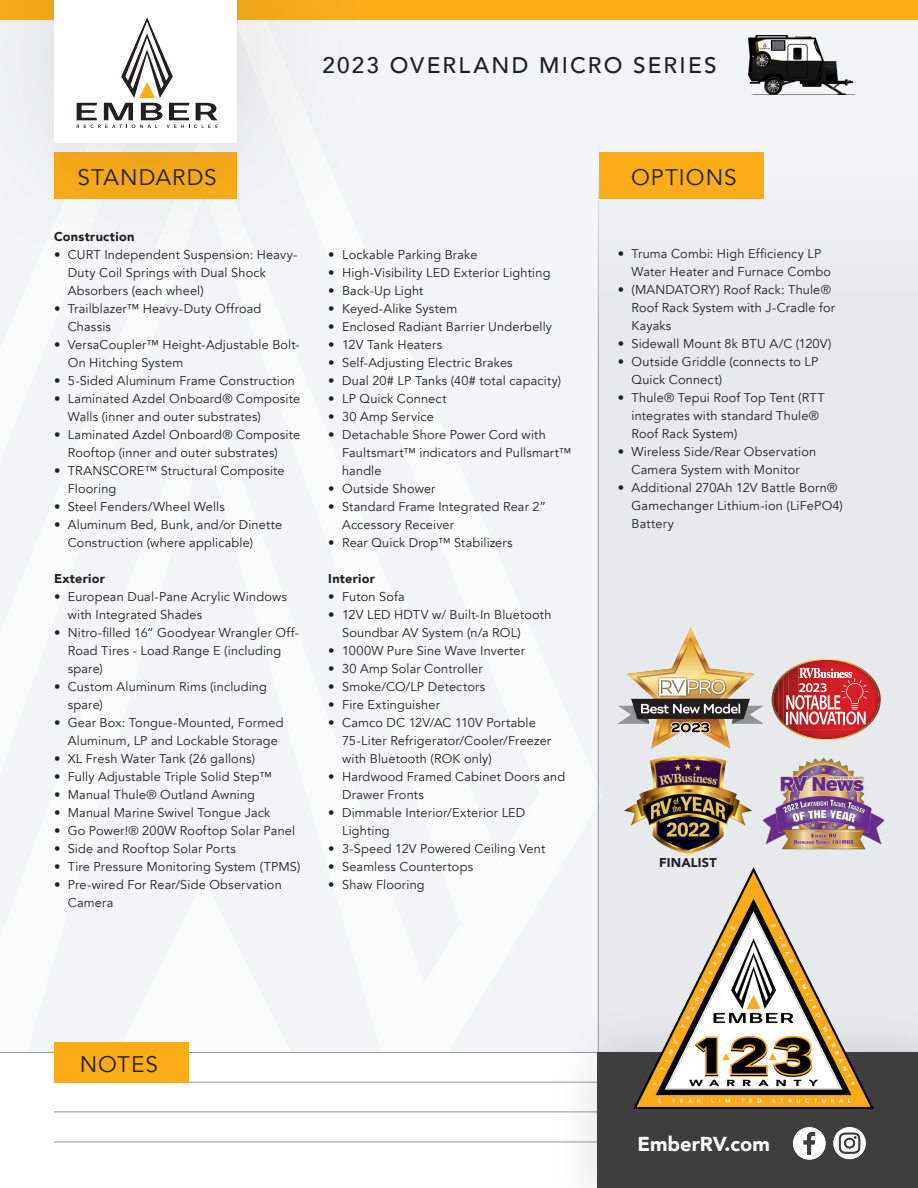
<style>
.page{position:relative;width:918px;height:1188px;background:#fff}
.page>*{position:absolute;margin:0;border:0;box-sizing:border-box;transform-origin:0 0}
.t1{font:500 22.5px "Avenir";letter-spacing:.095em;color:#231f20}
.t2{font:22.5px "Avenir";letter-spacing:.045em;color:#231f20}
.t3{font:900 20.1px "Avenir";color:#fff}
.t4{font:12.75px/18px "Avenir";letter-spacing:.015em;color:#231f20}
.t5{font:900 12.75px "Avenir";letter-spacing:.015em;color:#231f20}
</style>
<div class="page">
<div style="left:0;top:19px;width:603px;height:1093px;background:#f3f6f7"></div>
<svg style="left:80px;top:879px;width:248px;height:233px;fill:#f3f6f7"></svg>
<div style="left:598px;top:50px;width:320px;height:1003px;background:#e6eaec"></div>
<div style="left:599px;top:153px;width:165px;height:46px;background:#faad19"></div>
<div style="left:0;top:0;width:918px;height:19px;background:#faad19"></div>
<hr style="left:598px;top:83px;width:1px;height:1105px;background:#939598">
<hr style="left:54px;top:1082px;width:810px;height:1px;background:#939598">
<hr style="left:54px;top:1112px;width:544px;height:1px;background:#939598">
<hr style="left:54px;top:1142px;width:544px;height:1px;background:#939598">
<hr style="left:0;top:1052px;width:918px;height:1px;background:#939598">
<div style="left:54px;top:1042px;width:134px;height:41px;background:#faad19"></div>
<div style="left:548px;top:1003px;width:370px;height:185px;background:#231f20;opacity:.16"></div>
<div style="left:598px;top:1053px;width:320px;height:135px;background:#3e3e3f"></div>
<img style="left:793px;top:1127px;width:33px;height:33px">
<img style="left:833px;top:1127px;width:33px;height:33px">
<div style="left:0;top:0;width:384px;height:290px;background:#231f20;opacity:.16"></div>
<div style="left:54px;top:0;width:183px;height:142px;background:#fff"></div>
<svg style="left:77px;top:17px;width:140px;height:111px"></svg>
<img style="left:762px;top:757px;width:123px;height:93px">
<img style="left:625px;top:756px;width:126px;height:98px">
<img style="left:633px;top:868px;width:240px;height:240px">
<svg style="left:772px;top:659px;width:109px;height:81px"></svg>
<img style="left:618px;top:627px;width:145px;height:121px">
<img style="left:748px;top:36px;width:108px;height:59px">
<p class="t1" style="left:323px;top:45px;width:396px">2023 OVERLAND MICRO SERIES</p>
<p class="t2" style="left:77px;top:163px;width:141px">STANDARDS</p>
<p class="t2" style="left:631px;top:163px;width:107px">OPTIONS</p>
<p class="t5" style="left:54px;top:225px;width:82px">Construction</p>
<p class="t4" style="left:68px;top:245px;width:231px;text-indent:-14px">• CURT Independent Suspension: Heavy-<br>Duty Coil Springs with Dual Shock<br>Absorbers (each wheel)</p>
<p class="t4" style="left:68px;top:299px;width:195px;text-indent:-14px">• Trailblazer™ Heavy-Duty Offroad<br>Chassis</p>
<p class="t4" style="left:68px;top:335px;width:234px;text-indent:-14px">• VersaCoupler™ Height-Adjustable Bolt-<br>On Hitching System</p>
<p class="t4" style="left:54px;top:371px;width:243px">• 5-Sided Aluminum Frame Construction</p>
<p class="t4" style="left:68px;top:389px;width:234px;text-indent:-14px">• Laminated Azdel Onboard® Composite<br>Walls (inner and outer substrates)</p>
<p class="t4" style="left:68px;top:425px;width:234px;text-indent:-14px">• Laminated Azdel Onboard® Composite<br>Rooftop (inner and outer substrates)</p>
<p class="t4" style="left:68px;top:461px;width:218px;text-indent:-14px">• TRANSCORE™ Structural Composite<br>Flooring</p>
<p class="t4" style="left:54px;top:497px;width:172px">• Steel Fenders/Wheel Wells</p>
<p class="t4" style="left:68px;top:515px;width:216px;text-indent:-14px">• Aluminum Bed, Bunk, and/or Dinette<br>Construction (where applicable)</p>
<p class="t5" style="left:54px;top:567px;width:52px">Exterior</p>
<p class="t4" style="left:68px;top:587px;width:221px;text-indent:-14px">• European Dual-Pane Acrylic Windows with Integrated Shades</p>
<p class="t4" style="left:68px;top:623px;width:233px;text-indent:-14px">• Nitro-filled 16” Goodyear Wrangler Off-<br>Road Tires - Load Range E (including spare)</p>
<p class="t4" style="left:68px;top:677px;width:201px;text-indent:-14px">• Custom Aluminum Rims (including spare)</p>
<p class="t4" style="left:68px;top:713px;width:217px;text-indent:-14px">• Gear Box: Tongue-Mounted, Formed<br>Aluminum, LP and Lockable Storage</p>
<p class="t4" style="left:54px;top:749px;width:203px">• XL Fresh Water Tank (26 gallons)</p>
<p class="t4" style="left:54px;top:767px;width:219px">• Fully Adjustable Triple Solid Step™</p>
<p class="t4" style="left:54px;top:785px;width:203px">• Manual Thule® Outland Awning</p>
<p class="t4" style="left:54px;top:803px;width:218px">• Manual Marine Swivel Tongue Jack</p>
<p class="t4" style="left:54px;top:821px;width:243px">• Go Power!® 200W Rooftop Solar Panel</p>
<p class="t4" style="left:54px;top:839px;width:183px">• Side and Rooftop Solar Ports</p>
<p class="t4" style="left:54px;top:857px;width:248px">• Tire Pressure Monitoring System (TPMS)</p>
<p class="t4" style="left:68px;top:875px;width:215px;text-indent:-14px">• Pre-wired For Rear/Side Observation<br>Camera</p>
<p class="t4" style="left:328px;top:245px;width:151px">• Lockable Parking Brake</p>
<p class="t4" style="left:328px;top:263px;width:224px">• High-Visibility LED Exterior Lighting</p>
<p class="t4" style="left:328px;top:281px;width:97px">• Back-Up Light</p>
<p class="t4" style="left:328px;top:299px;width:130px">• Keyed-Alike System</p>
<p class="t4" style="left:328px;top:317px;width:225px">• Enclosed Radiant Barrier Underbelly</p>
<p class="t4" style="left:328px;top:335px;width:115px">• 12V Tank Heaters</p>
<p class="t4" style="left:328px;top:353px;width:186px">• Self-Adjusting Electric Brakes</p>
<p class="t4" style="left:328px;top:371px;width:234px">• Dual 20# LP Tanks (40# total capacity)</p>
<p class="t4" style="left:328px;top:389px;width:120px">• LP Quick Connect</p>
<p class="t4" style="left:328px;top:407px;width:107px">• 30 Amp Service</p>
<p class="t4" style="left:342px;top:425px;width:231px;text-indent:-14px">• Detachable Shore Power Cord with<br>Faultsmart™ indicators and Pullsmart™ handle</p>
<p class="t4" style="left:328px;top:479px;width:109px">• Outside Shower</p>
<p class="t4" style="left:342px;top:497px;width:206px;text-indent:-14px">• Standard Frame Integrated Rear 2”<br>Accessory Receiver</p>
<p class="t4" style="left:328px;top:533px;width:186px">• Rear Quick Drop™ Stabilizers</p>
<p class="t5" style="left:328px;top:567px;width:48px">Interior</p>
<p class="t4" style="left:328px;top:587px;width:78px">• Futon Sofa</p>
<p class="t4" style="left:342px;top:605px;width:211px;text-indent:-14px">• 12V LED HDTV w/ Built-In Bluetooth<br>Soundbar AV System (n/a ROL)</p>
<p class="t4" style="left:328px;top:641px;width:198px">• 1000W Pure Sine Wave Inverter</p>
<p class="t4" style="left:328px;top:659px;width:156px">• 30 Amp Solar Controller</p>
<p class="t4" style="left:328px;top:677px;width:158px">• Smoke/CO/LP Detectors</p>
<p class="t4" style="left:328px;top:695px;width:113px">• Fire Extinguisher</p>
<p class="t4" style="left:342px;top:713px;width:211px;text-indent:-14px">• Camco DC 12V/AC 110V Portable<br>75-Liter Refrigerator/Cooler/Freezer with Bluetooth (ROK only)</p>
<p class="t4" style="left:342px;top:767px;width:225px;text-indent:-14px">• Hardwood Framed Cabinet Doors and<br>Drawer Fronts</p>
<p class="t4" style="left:342px;top:803px;width:185px;text-indent:-14px">• Dimmable Interior/Exterior LED<br>Lighting</p>
<p class="t4" style="left:328px;top:839px;width:218px">• 3-Speed 12V Powered Ceiling Vent</p>
<p class="t4" style="left:328px;top:857px;width:146px">• Seamless Countertops</p>
<p class="t4" style="left:328px;top:875px;width:98px">• Shaw Flooring</p>
<p class="t4" style="left:632px;top:245px;width:201px;text-indent:-14px">• Truma Combi: High Efficiency LP<br>Water Heater and Furnace Combo</p>
<p class="t4" style="left:632px;top:281px;width:205px;text-indent:-14px">• (MANDATORY) Roof Rack: Thule®<br>Roof Rack System with J-Cradle for<br>Kayaks</p>
<p class="t4" style="left:618px;top:335px;width:215px">• Sidewall Mount 8k BTU A/C (120V)</p>
<p class="t4" style="left:632px;top:353px;width:188px;text-indent:-14px">• Outside Griddle (connects to LP<br>Quick Connect)</p>
<p class="t4" style="left:632px;top:389px;width:195px;text-indent:-14px">• Thule® Tepui Roof Top Tent (RTT integrates with standard Thule®<br>Roof Rack System)</p>
<p class="t4" style="left:618px;top:443px;width:200px;text-align:center">• Wireless Side/Rear Observation<br>Camera System with Monitor</p>
<p class="t4" style="left:632px;top:479px;width:213px;text-indent:-14px">• Additional 270Ah 12V Battle Born®<br>Gamechanger Lithium-ion (LiFePO4)<br>Battery</p>
<p class="t5" style="left:659px;top:852px;width:59px">FINALIST</p>
<p class="t2" style="left:80px;top:1051px;width:80px">NOTES</p>
<p class="t3" style="left:637px;top:1127px;width:134px">EmberRV.com</p>
</div>
